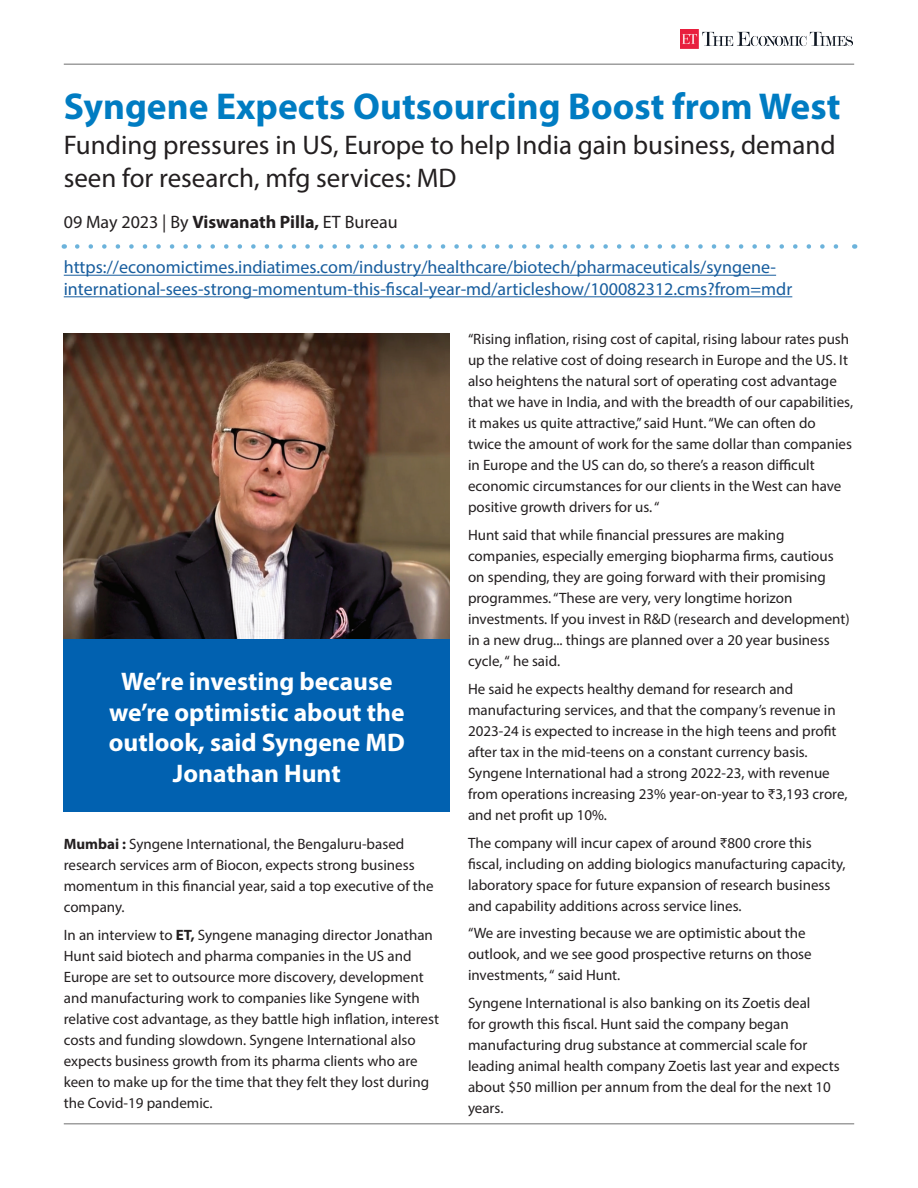
<style>
.page{position:relative;width:918px;height:1188px;background:#fff}
.page>*{position:absolute;margin:0;border:0;box-sizing:border-box;transform-origin:0 0}
.t1{font:700 37.5px "Myriad Pro";color:#007cc2}
.t2{font:27px/32.4px "Myriad Pro";color:#231f20}
.t3{font:700 25.5px/30.6px "Myriad Pro";color:#fff;text-align:center}
.t4{font:18px/21.6px "Myriad Pro";color:#175d9e}
.t5{font:18px "Myriad Pro";color:#231f20}
.t6{font:15px/21px "Myriad Pro";color:#231f20}
.s1{font-weight:700}
</style>
<div class="page">
<hr style="left:64px;top:64px;width:790px;height:1px;background:#000">
<hr style="left:64px;top:1123px;width:790px;height:1px;background:#000">
<img style="left:680px;top:30px;width:172px;height:19px">
<svg style="left:77px;top:244px;width:762px;height:5px"></svg>
<hr style="left:64px;top:275px;width:712px;height:1px;background:#175d9e">
<hr style="left:64px;top:296px;width:728px;height:1px;background:#175d9e">
<img style="left:64px;top:333px;width:386px;height:306px">
<div style="left:64px;top:639px;width:386px;height:173px;background:#0161b0"></div>
<h1 class="t1" style="left:64px;top:82px;width:778px">Syngene Expects Outsourcing Boost from West</h1>
<h2 class="t2" style="left:64px;top:128px;width:773px">Funding pressures in US, Europe to help India gain business, demand seen for research, mfg services: MD</h2>
<p class="t5" style="left:64px;top:211px;width:335px">09 May 2023 | By <span class="s1">Viswanath Pilla,</span> ET Bureau</p>
<p class="t4" style="left:64px;top:256px;width:730px">https://economictimes.indiatimes.com/industry/healthcare/biotech/pharmaceuticals/syngene&shy;international-sees-strong-momentum-this-fiscal-year-md/articleshow/100082312.cms?from=mdr</p>
<h3 class="t3" style="left:109px;top:665px;width:297px">We’re investing because we’re optimistic about the outlook, said Syngene MD<br>Jonathan Hunt</h3>
<p class="t6" style="left:64px;top:834px;width:371px"><span class="s1">Mumbai :</span> Syngene International, the Bengaluru-based research services arm of Biocon, expects strong business momentum in this financial year, said a top executive of the company.</p>
<p class="t6" style="left:64px;top:924px;width:377px">In an interview to <span class="s1">ET,</span> Syngene managing director Jonathan Hunt said biotech and pharma companies in the US and Europe are set to outsource more discovery, development and manufacturing work to companies like Syngene with relative cost advantage, as they battle high inflation, interest costs and funding slowdown. Syngene International also expects business growth from its pharma clients who are keen to make up for the time that they felt they lost during the Covid-19 pandemic.</p>
<p class="t6" style="left:468px;top:329px;width:387px">“Rising inflation, rising cost of capital, rising labour rates push up the relative cost of doing research in Europe and the US. It also heightens the natural sort of operating cost advantage that we have in India, and with the breadth of our capabilities, it makes us quite attractive,” said Hunt. “We can often do twice the amount of work for the same dollar than companies in Europe and the US can do, so there’s a reason difficult economic circumstances for our clients in the West can have positive growth drivers for us. “</p>
<p class="t6" style="left:468px;top:524px;width:383px">Hunt said that while financial pressures are making companies, especially emerging biopharma firms, cautious on spending, they are going forward with their promising programmes. “These are very, very longtime horizon investments. If you invest in R&amp;D (research and development) in a new drug... things are planned over a 20 year business cycle, “ he said.</p>
<p class="t6" style="left:468px;top:678px;width:381px">He said he expects healthy demand for research and manufacturing services, and that the company’s revenue in 2023-24 is expected to increase in the high teens and profit after tax in the mid-teens on a constant currency basis.<br>Syngene International had a strong 2022-23, with revenue from operations increasing 23% year-on-year to ₹3,193 crore, and net profit up 10%.</p>
<p class="t6" style="left:468px;top:832px;width:379px">The company will incur capex of around ₹800 crore this fiscal, including on adding biologics manufacturing capacity, laboratory space for future expansion of research business and capability additions across service lines.</p>
<p class="t6" style="left:468px;top:923px;width:345px">“We are investing because we are optimistic about the outlook, and we see good prospective returns on those investments, “ said Hunt.</p>
<p class="t6" style="left:468px;top:992px;width:373px">Syngene International is also banking on its Zoetis deal<br>for growth this fiscal. Hunt said the company began manufacturing drug substance at commercial scale for leading animal health company Zoetis last year and expects about $50 million per annum from the deal for the next 10 years.</p>
</div>
